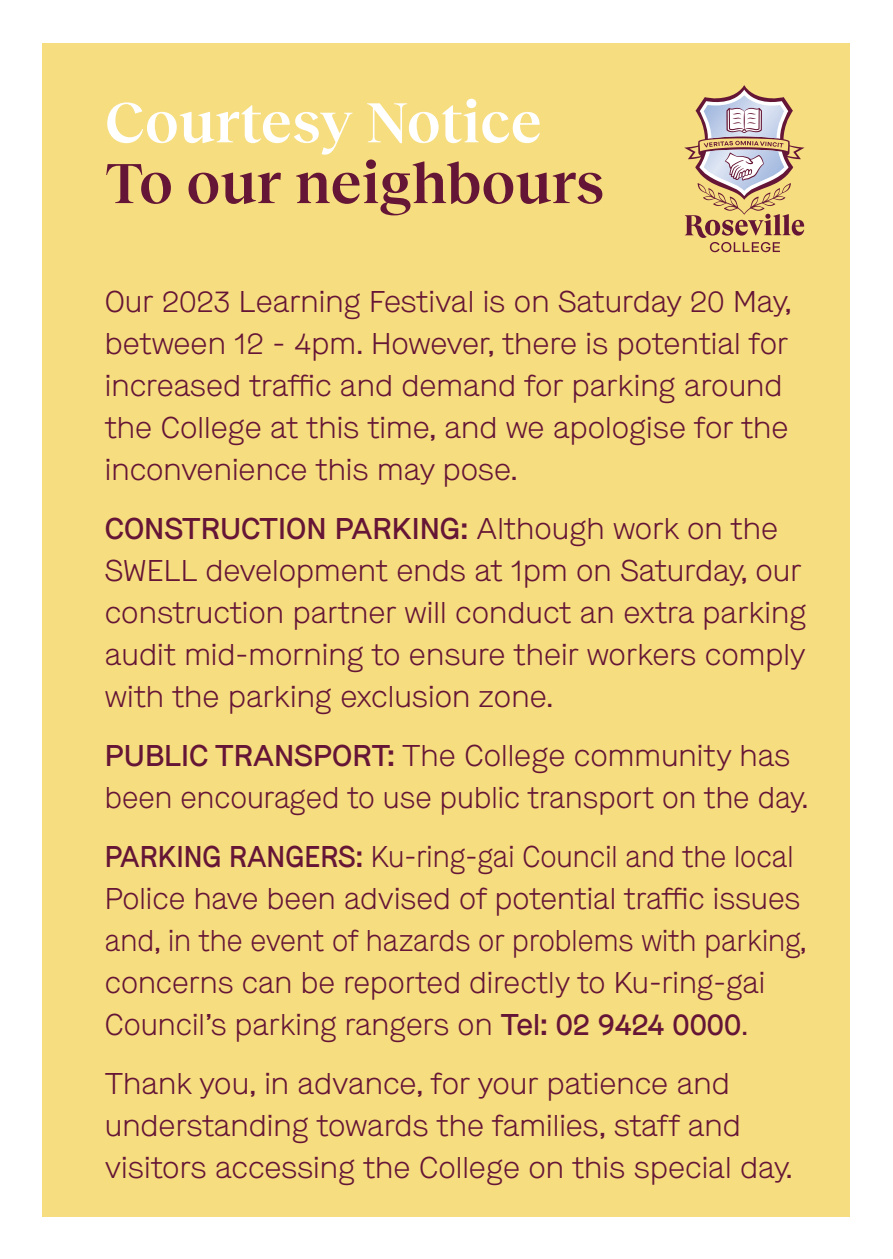
<style>
.page{position:relative;width:893px;height:1259px;background:#fff}
.page>*{position:absolute;margin:0;border:0;box-sizing:border-box;transform-origin:0 0}
.t1{font:600 58.2px "Reckless Neue";color:#651535}
.t2{font:600 58.2px "Reckless Neue";color:#fff}
.t3{font:300 30px/42px "Maison";color:#651535}
.t4{font:300 30px/42px "Maison";color:#651535;scale:.93 1}
.s1{font-weight:500}
</style>
<div class="page">
<div style="left:43px;top:43px;width:807px;height:1173px;background:#f6dd80"></div>
<svg style="left:684px;top:85px;width:120px;height:167px"></svg>
<p class="t2" style="left:105px;top:80px;width:438px">Courtesy Notice</p>
<p class="t1" style="left:105px;top:141px;width:501px">To our neighbours</p>
<p class="t3" style="left:105px;top:280px;width:689px">Our 2023 Learning Festival is on Saturday 20 May, between 12 - 4pm. However, there is potential for increased traffic and demand for parking around the College at this time, and we apologise for the inconvenience this may pose.</p>
<p class="t3" style="left:105px;top:507px;width:703px"><span class="s1">CONSTRUCTION PARKING:</span> Although work on the SWELL development ends at 1pm on Saturday, our construction partner will conduct an extra parking audit mid-morning to ensure their workers comply with the parking exclusion zone.</p>
<p class="t3" style="left:105px;top:734px;width:705px"><span class="s1">PUBLIC TRANSPORT:</span> The College community has been encouraged to use public transport on the day.</p>
<p class="t4" style="left:105px;top:835px;width:757px"><span class="s1">PARKING RANGERS:</span> Ku-ring-gai Council and the local Police have been advised of potential traffic issues and, in the event of hazards or problems with parking, concerns can be reported directly to Ku-ring-gai Council’s parking rangers on <span class="s1">Tel: 02 9424 0000</span>.</p>
<p class="t3" style="left:105px;top:1062px;width:690px">Thank you, in advance, for your patience and understanding towards the families, staff and visitors accessing the College on this special day.</p>
</div>
